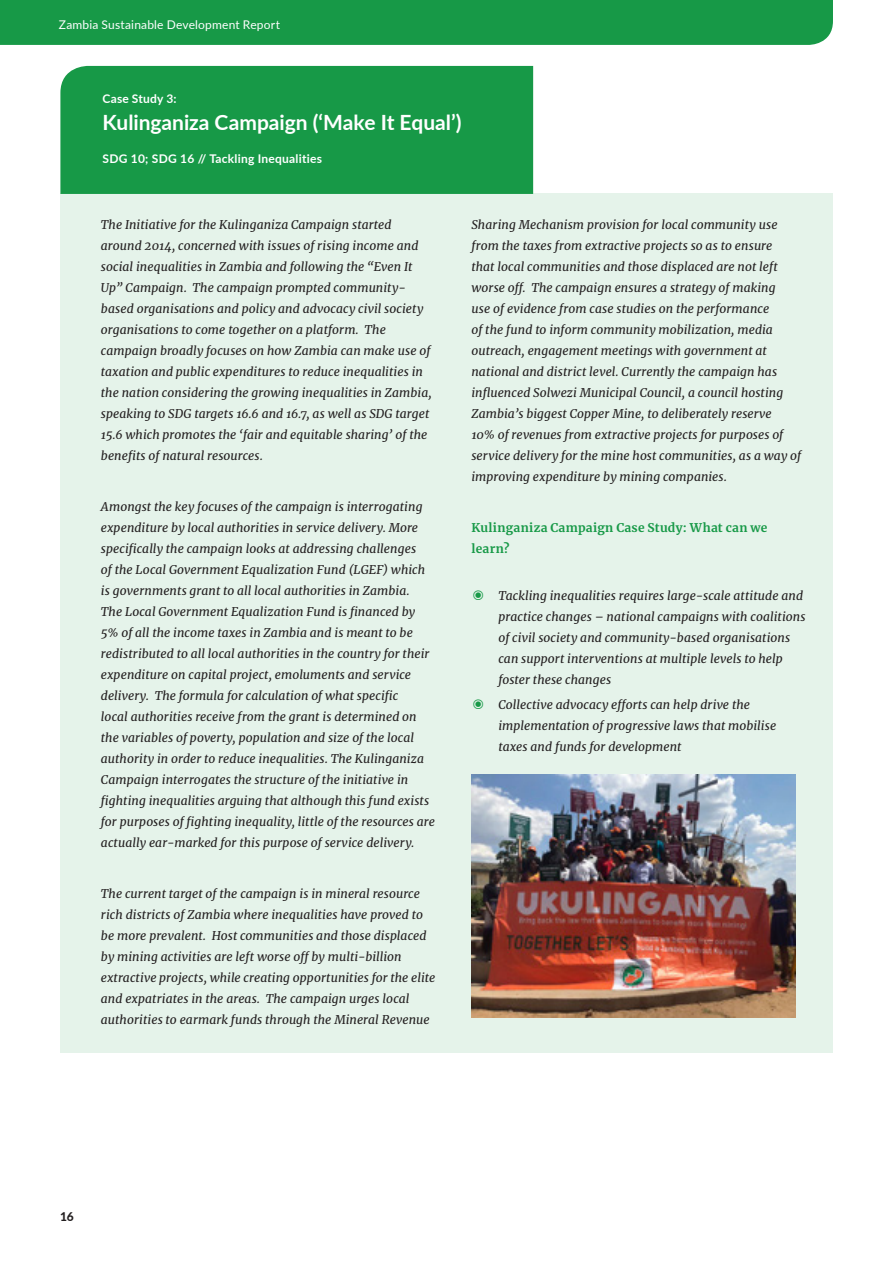
<style>
.page{position:relative;width:893px;height:1263px;background:#fff}
.page>*{position:absolute;margin:0;border:0;box-sizing:border-box;transform-origin:0 0}
.Case_Study_Titles{font:700 21px "Lato";color:#fff}
.Body_text{font:italic 12px/21px "Merriweather";letter-spacing:.005em;color:#231f20}
.Body_text-2{font:700 12px/21px "Merriweather";letter-spacing:.025em;color:#179947}
.t1{font:12px "Lato";letter-spacing:.015em;color:#fff}
.Body_Text{font:700 12px "Lato";letter-spacing:.02em;color:#fff}
.Report_Title{font:700 12px "Lato";letter-spacing:.015em;color:#fff}
.t2{font:800 12px "Lato";color:#231f20}
.s1{font-family:"Krungthep";font-style:normal;font-size:16.5px;color:#179947}
</style>
<div class="page">
<div style="left:0;top:0;width:833px;height:45px;background:#179947"></div>
<div style="left:60px;top:194px;width:773px;height:859px;background:#e5f3ea"></div>
<div style="left:60px;top:66px;width:473px;height:128px;background:#179947"></div>
<img style="left:471px;top:774px;width:324px;height:243px">
<p class="t1" style="left:59px;top:16px;width:223px">Zambia Sustainable Development Report</p>
<p class="Report_Title" style="left:103px;top:90px;width:76px">Case Study 3:</p>
<p class="Case_Study_Titles" style="left:103px;top:107px;width:360px">Kulinganiza Campaign (‘Make It Equal’)</p>
<p class="Body_Text" style="left:103px;top:149px;width:221px">SDG 10; SDG 16 // Tackling Inequalities</p>
<p class="Body_text" style="left:101px;top:214px;width:332px">The Initiative for the Kulinganiza Campaign started around 2014, concerned with issues of rising income and social inequalities in Zambia and following the “Even It Up” Campaign. The campaign prompted community&shy;based organisations and policy and advocacy civil society organisations to come together on a platform. The campaign broadly focuses on how Zambia can make use of taxation and public expenditures to reduce inequalities in the nation considering the growing inequalities in Zambia, speaking to SDG targets 16.6 and 16.7, as well as SDG target 15.6 which promotes the ‘fair and equitable sharing’ of the benefits of natural resources.</p>
<p class="Body_text" style="left:101px;top:496px;width:336px">Amongst the key focuses of the campaign is interrogating expenditure by local authorities in service delivery. More specifically the campaign looks at addressing challenges<br>of the Local Government Equalization Fund (LGEF) which is governments grant to all local authorities in Zambia.<br>The Local Government Equalization Fund is financed by 5% of all the income taxes in Zambia and is meant to be redistributed to all local authorities in the country for their expenditure on capital project, emoluments and service delivery. The formula for calculation of what specific<br>local authorities receive from the grant is determined on the variables of poverty, population and size of the local authority in order to reduce inequalities. The Kulinganiza Campaign interrogates the structure of the initiative in fighting inequalities arguing that although this fund exists for purposes of fighting inequality, little of the resources are actually ear-marked for this purpose of service delivery.</p>
<p class="Body_text" style="left:101px;top:883px;width:336px">The current target of the campaign is in mineral resource rich districts of Zambia where inequalities have proved to be more prevalent. Host communities and those displaced by mining activities are left worse off by multi-billion extractive projects, while creating opportunities for the elite and expatriates in the areas. The campaign urges local authorities to earmark funds through the Mineral Revenue</p>
<p class="Body_text" style="left:471px;top:214px;width:331px">Sharing Mechanism provision for local community use from the taxes from extractive projects so as to ensure<br>that local communities and those displaced are not left worse off. The campaign ensures a strategy of making<br>use of evidence from case studies on the performance<br>of the fund to inform community mobilization, media outreach, engagement meetings with government at national and district level. Currently the campaign has influenced Solwezi Municipal Council, a council hosting Zambia’s biggest Copper Mine, to deliberately reserve<br>10% of revenues from extractive projects for purposes of service delivery for the mine host communities, as a way of improving expenditure by mining companies.</p>
<p class="Body_text-2" style="left:471px;top:517px;width:297px">Kulinganiza Campaign Case Study: What can we learn?</p>
<p class="Body_text" style="left:498px;top:585px;width:309px;text-indent:-27px"><span class="s1">๏</span> Tackling inequalities requires large-scale attitude and practice changes – national campaigns with coalitions of civil society and community-based organisations can support interventions at multiple levels to help foster these changes</p>
<p class="Body_text" style="left:498px;top:694px;width:279px;text-indent:-27px"><span class="s1">๏</span> Collective advocacy efforts can help drive the implementation of progressive laws that mobilise taxes and funds for development</p>
<p class="t2" style="left:60px;top:1208px;width:15px">16</p>
</div>
